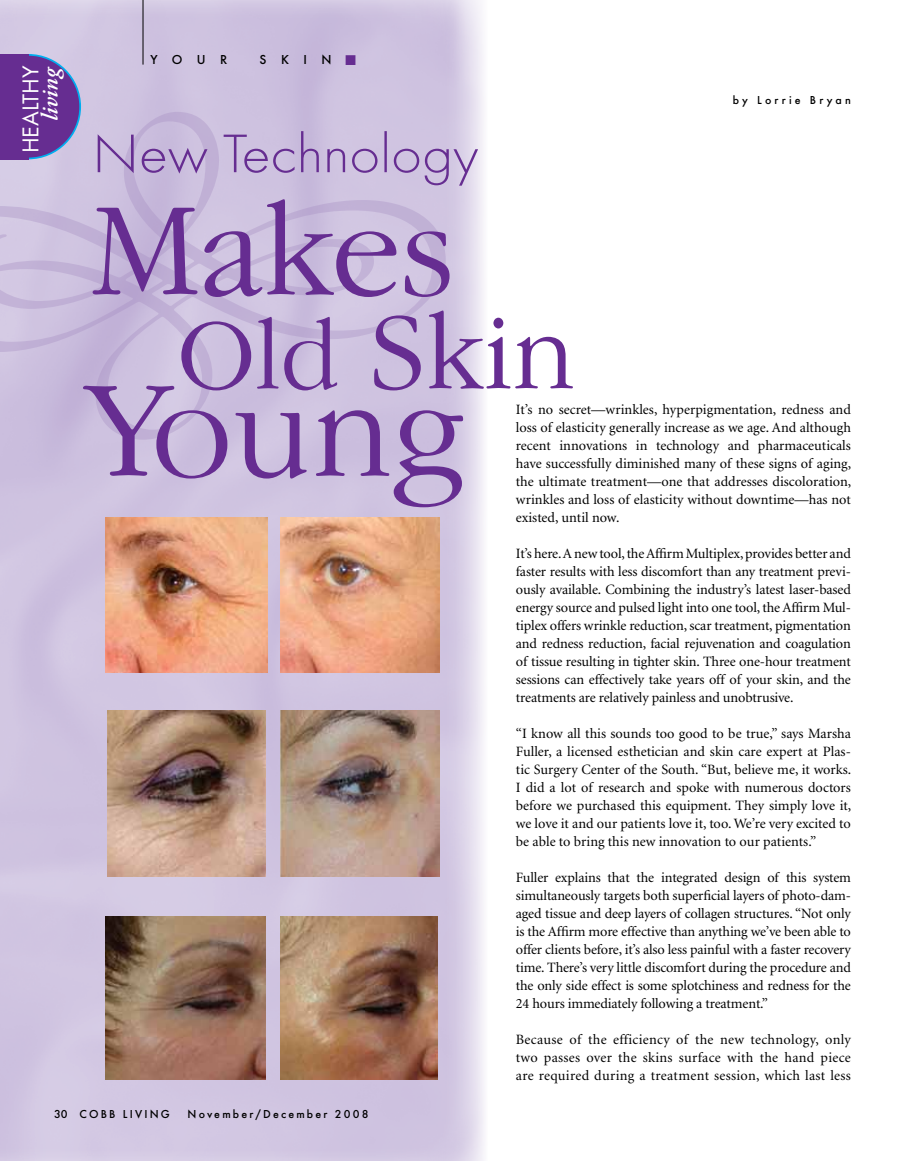
<style>
.page{position:relative;width:905px;height:1161px;background:#fff}
.page>*{position:absolute;margin:0;border:0;box-sizing:border-box;transform-origin:0 0}
.t1{font:23.7px "Futura T";color:#fff}
.t2{font:italic 600 23.7px "Adobe Garamond Pro";color:#fff}
.t3{font:14.25px/18px "Minion";color:#000;text-align:justify}
.t4{font:500 13.5px "Futura T";letter-spacing:1.07em;color:#000}
.t5{font:500 12px "Futura T";letter-spacing:.18em;color:#000}
</style>
<div class="page">
<img style="left:0;top:0;width:484px;height:1161px">
<svg style="left:0;top:112px;width:446px;height:328px;background:#cbbfde"></svg>
<hr style="left:143px;top:0;width:1px;height:65px;background:#000">
<img style="left:106px;top:916px;width:160px;height:164px">
<img style="left:106px;top:517px;width:161px;height:156px">
<img style="left:108px;top:710px;width:158px;height:167px">
<svg style="left:98px;top:131px;width:380px;height:55px;background:#c1b0d6"></svg>
<svg style="left:93px;top:199px;width:356px;height:98px;background:#b29bcb"></svg>
<svg style="left:181px;top:317px;width:156px;height:69px;background:#b29aca"></svg>
<svg style="left:374px;top:310px;width:199px;height:80px"></svg>
<svg style="left:83px;top:386px;width:380px;height:121px;background:#b9a5d0"></svg>
<img style="left:280px;top:518px;width:159px;height:155px">
<img style="left:280px;top:710px;width:159px;height:167px">
<img style="left:280px;top:916px;width:158px;height:164px">
<svg style="left:0;top:53px;width:82px;height:107px;background:#7b59a9"></svg>
<div style="left:0;top:54px;width:29px;height:105px;background:#662d91"></div>
<svg style="left:346px;top:55px;width:10px;height:9px"></svg>
<h1 class="t1" style="left:17px;top:153px;width:89px;rotate:-90deg">healthy</h1>
<h1 class="t2" style="left:36px;top:121px;width:57px;rotate:-90deg">living</h1>
<p class="t4" style="left:151px;top:52px;width:78px">Your</p>
<p class="t4" style="left:260px;top:52px;width:73px">Skin</p>
<p class="t5" style="left:54px;top:1107px;width:117px">30 COBB LI VIN G</p>
<p class="t5" style="left:187px;top:1107px;width:182px">N ovember/December 2008</p>
<p class="t5" style="left:733px;top:93px;width:119px">by Lorrie Bryan</p>
<p class="t3" style="left:516px;top:401px;width:337px">It’s no secret—wrinkles, hyperpigmentation, redness and loss of elasticity generally increase as we age. And although recent innovations in technology and pharmaceuticals have successfully diminished many of these signs of aging, the ultimate treatment—one that addresses discoloration, wrinkles and loss of elasticity without downtime—has not existed, until now.</p>
<p class="t3" style="left:516px;top:545px;width:336px">It’s here. A new tool, the Affirm Multiplex, provides better and faster results with less discomfort than any treatment previ&shy;ously available. Combining the industry’s latest laser-based energy source and pulsed light into one tool, the Affirm Mul&shy;tiplex offers wrinkle reduction, scar treatment, pigmentation and redness reduction, facial rejuvenation and coagulation of tissue resulting in tighter skin. Three one-hour treatment sessions can effectively take years off of your skin, and the treatments are relatively painless and unobtrusive.</p>
<p class="t3" style="left:516px;top:725px;width:337px">“I know all this sounds too good to be true,” says Marsha Fuller, a licensed esthetician and skin care expert at Plas&shy;tic Surgery Center of the South. “But, believe me, it works.<br>I did a lot of research and spoke with numerous doctors before we purchased this equipment. They simply love it, we love it and our patients love it, too. We’re very excited to be able to bring this new innovation to our patients.”</p>
<p class="t3" style="left:516px;top:869px;width:336px">Fuller explains that the integrated design of this system simultaneously targets both superficial layers of photo-dam&shy;aged tissue and deep layers of collagen structures. “Not only is the Affirm more effective than anything we’ve been able to offer clients before, it’s also less painful with a faster recovery time. There’s very little discomfort during the procedure and the only side effect is some splotchiness and redness for the 24 hours immediately following a treatment.”</p>
<p class="t3" style="left:516px;top:1031px;width:336px">Because of the efficiency of the new technology, only two passes over the skins surface with the hand piece are required during a treatment session, which last less</p>
</div>
